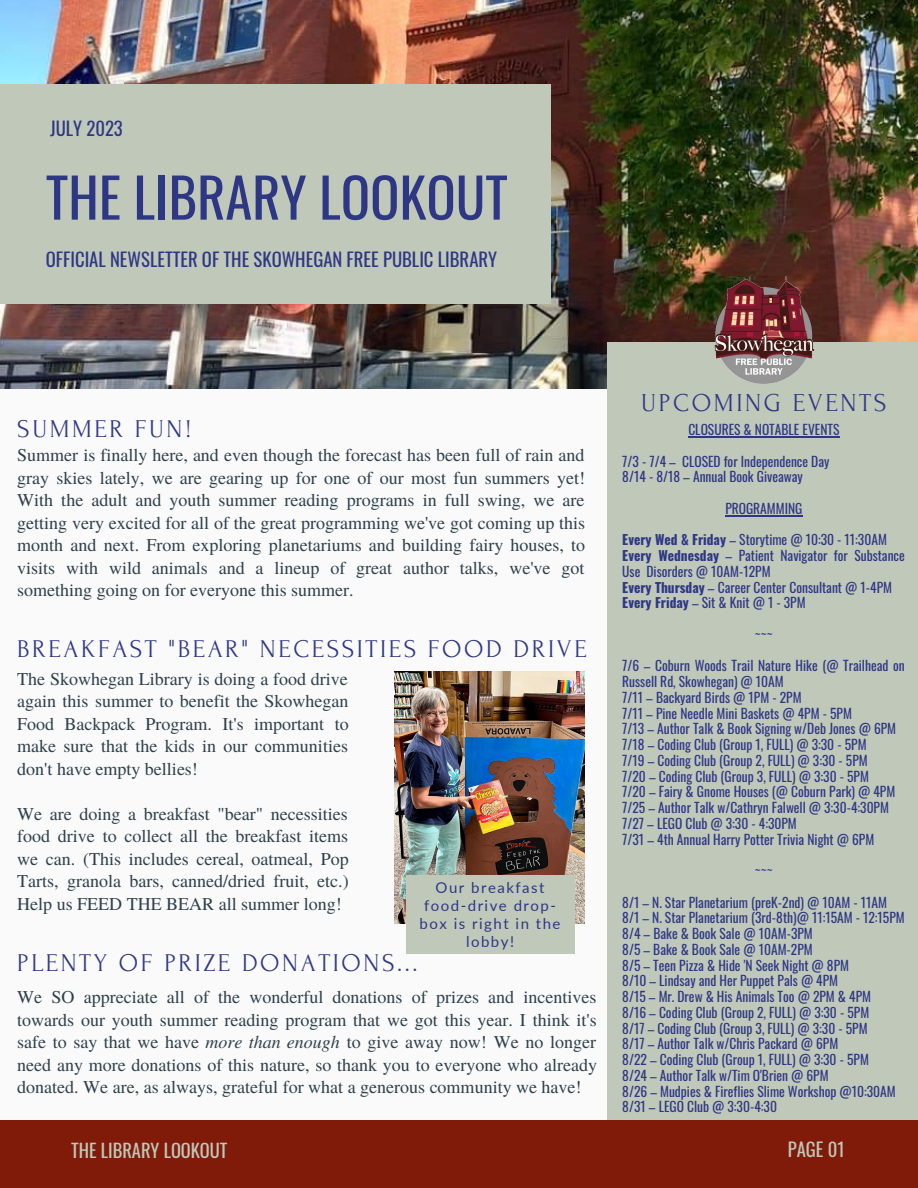
<style>
.page{position:relative;width:918px;height:1188px;background:#fafafa}
.page>*{position:absolute;margin:0;border:0;box-sizing:border-box;transform-origin:0 0}
.t1{font:54.45px "Oswald";color:#2e3784}
.t2{font:25.8px "Forum";letter-spacing:.1em;color:#2e3784}
.t3{font:25.5px "Forum";letter-spacing:.1em;color:#2e3784}
.t4{font:18.75px "Oswald";color:#c0c8ba}
.t5{font:18.6px "Oswald";color:#2e3784}
.t6{font:18.45px "Oswald";color:#c0c8ba}
.t7{font:18px/22.5px "Te X Gyre Termes";color:#2e404b;text-align:justify}
.t8{font:15px/18px "Lato";letter-spacing:.1em;color:#2e3784;text-align:center}
.t9{font:13.5px/15.8px "Oswald";color:#2e3784}
.s1{font-style:italic}
.s2{font-weight:700}
</style>
<div class="page">
<img style="left:0;top:0;width:918px;height:389px">
<div style="left:608px;top:342px;width:310px;height:846px;background:#c0c8ba"></div>
<div style="left:0;top:84px;width:550px;height:219px;background:#c0c8ba"></div>
<img style="left:711px;top:277px;width:107px;height:106px">
<div style="left:0;top:1120px;width:918px;height:68px;background:#801b09"></div>
<img style="left:395px;top:671px;width:190px;height:252px">
<div style="left:406px;top:876px;width:169px;height:78px;background:#c0c8ba"></div>
<hr style="left:688px;top:436px;width:151px;height:1px;background:#2e3784">
<hr style="left:725px;top:515px;width:77px;height:1px;background:#2e3784">
<p class="t5" style="left:50px;top:114px;width:74px">JULY 2023</p>
<p class="t1" style="left:46px;top:155px;width:464px">THE LIBRARY LOOKOUT</p>
<p class="t5" style="left:46px;top:245px;width:453px">OFFICIAL NEWSLETTER OF THE SKOWHEGAN FREE PUBLIC LIBRARY</p>
<p class="t3" style="left:17px;top:415px;width:176px">SUMMER FUN!</p>
<p class="t7" style="left:17px;top:443px;width:570px">Summer is finally here, and even though the forecast has been full of rain and gray skies lately, we are gearing up for one of our most fun summers yet!<br>With the adult and youth summer reading programs in full swing, we are getting very excited for all of the great programming we've got coming up this month and next. From exploring planetariums and building fairy houses, to visits with wild animals and a lineup of great author talks, we've got something going on for everyone this summer.</p>
<p class="t3" style="left:17px;top:635px;width:571px">BREAKFAST "BEAR" NECESSITIES FOOD DRIVE</p>
<p class="t7" style="left:17px;top:666px;width:333px">The Skowhegan Library is doing a food drive again this summer to benefit the Skowhegan Food Backpack Program. It's important to make sure that the kids in our communities don't have empty bellies!</p>
<p class="t7" style="left:17px;top:801px;width:333px">We are doing a breakfast "bear" necessities food drive to collect all the breakfast items we can. (This includes cereal, oatmeal, Pop Tarts, granola bars, canned/dried fruit, etc.)<br>Help us FEED THE BEAR all summer long!</p>
<p class="t8" style="left:420px;top:879px;width:143px">Our breakfast food-drive drop&shy;box is right in the lobby!</p>
<p class="t3" style="left:17px;top:949px;width:402px">PLENTY OF PRIZE DONATIONS...</p>
<p class="t7" style="left:17px;top:985px;width:581px">We SO appreciate all of the wonderful donations of prizes and incentives towards our youth summer reading program that we got this year. I think it's safe to say that we have <span class="s1">more than enough</span> to give away now! We no longer need any more donations of this nature, so thank you to everyone who already donated. We are, as always, grateful for what a generous community we have!</p>
<p class="t2" style="left:641px;top:389px;width:247px">UPCOMING EVENTS</p>
<p class="t9" style="left:688px;top:421px;width:153px">CLOSURES &amp; NOTABLE EVENTS</p>
<p class="t9" style="left:622px;top:453px;width:209px">7/3 - 7/4 – CLOSED for Independence Day</p>
<p class="t9" style="left:622px;top:468px;width:182px">8/14 - 8/18 – Annual Book Giveaway</p>
<p class="t9" style="left:725px;top:500px;width:79px">PROGRAMMING</p>
<p class="t9" style="left:622px;top:531px;width:266px"><span class="s2">Every Wed &amp; Friday</span> – Storytime @ 10:30 - 11:30AM</p>
<p class="t9" style="left:622px;top:547px;width:284px"><span class="s2">Every Wednesday</span> – Patient Navigator for Substance<br>Use Disorders @ 10AM-12PM</p>
<p class="t9" style="left:622px;top:579px;width:271px"><span class="s2">Every Thursday</span> – Career Center Consultant @ 1-4PM</p>
<p class="t9" style="left:622px;top:594px;width:185px"><span class="s2">Every Friday</span> – Sit &amp; Knit @ 1 - 3PM</p>
<p class="t9" style="left:755px;top:626px;width:20px">~~~</p>
<p class="t9" style="left:622px;top:657px;width:284px">7/6 – Coburn Woods Trail Nature Hike (@ Trailhead on<br>Russell Rd, Skowhegan) @ 10AM</p>
<p class="t9" style="left:622px;top:689px;width:181px">7/11 – Backyard Birds @ 1PM - 2PM</p>
<p class="t9" style="left:622px;top:705px;width:231px">7/11 – Pine Needle Mini Baskets @ 4PM - 5PM</p>
<p class="t9" style="left:622px;top:720px;width:275px">7/13 – Author Talk &amp; Book Signing w/Deb Jones @ 6PM</p>
<p class="t9" style="left:622px;top:736px;width:246px">7/18 – Coding Club (Group 1, FULL) @ 3:30 - 5PM</p>
<p class="t9" style="left:622px;top:752px;width:247px">7/19 – Coding Club (Group 2, FULL) @ 3:30 - 5PM</p>
<p class="t9" style="left:622px;top:768px;width:248px">7/20 – Coding Club (Group 3, FULL) @ 3:30 - 5PM</p>
<p class="t9" style="left:622px;top:783px;width:275px">7/20 – Fairy &amp; Gnome Houses (@ Coburn Park) @ 4PM</p>
<p class="t9" style="left:622px;top:799px;width:268px">7/25 – Author Talk w/Cathryn Falwell @ 3:30-4:30PM</p>
<p class="t9" style="left:622px;top:815px;width:176px">7/27 – LEGO Club @ 3:30 - 4:30PM</p>
<p class="t9" style="left:622px;top:831px;width:253px">7/31 – 4th Annual Harry Potter Trivia Night @ 6PM</p>
<p class="t9" style="left:755px;top:862px;width:20px">~~~</p>
<p class="t9" style="left:622px;top:894px;width:266px">8/1 – N. Star Planetarium (preK-2nd) @ 10AM - 11AM</p>
<p class="t9" style="left:622px;top:909px;width:284px">8/1 – N. Star Planetarium (3rd-8th)@ 11:15AM - 12:15PM</p>
<p class="t9" style="left:622px;top:925px;width:192px">8/4 – Bake &amp; Book Sale @ 10AM-3PM</p>
<p class="t9" style="left:622px;top:941px;width:192px">8/5 – Bake &amp; Book Sale @ 10AM-2PM</p>
<p class="t9" style="left:622px;top:957px;width:228px">8/5 – Teen Pizza &amp; Hide 'N Seek Night @ 8PM</p>
<p class="t9" style="left:622px;top:972px;width:217px">8/10 – Lindsay and Her Puppet Pals @ 4PM</p>
<p class="t9" style="left:622px;top:988px;width:250px">8/15 – Mr. Drew &amp; His Animals Too @ 2PM &amp; 4PM</p>
<p class="t9" style="left:622px;top:1004px;width:248px">8/16 – Coding Club (Group 2, FULL) @ 3:30 - 5PM</p>
<p class="t9" style="left:622px;top:1020px;width:247px">8/17 – Coding Club (Group 3, FULL) @ 3:30 - 5PM</p>
<p class="t9" style="left:622px;top:1035px;width:217px">8/17 – Author Talk w/Chris Packard @ 6PM</p>
<p class="t9" style="left:622px;top:1051px;width:248px">8/22 – Coding Club (Group 1, FULL) @ 3:30 - 5PM</p>
<p class="t9" style="left:622px;top:1067px;width:208px">8/24 – Author Talk w/Tim O'Brien @ 6PM</p>
<p class="t9" style="left:622px;top:1083px;width:275px">8/26 – Mudpies &amp; Fireflies Slime Workshop @10:30AM</p>
<p class="t9" style="left:622px;top:1098px;width:156px">8/31 – LEGO Club @ 3:30-4:30</p>
<p class="t6" style="left:71px;top:1136px;width:158px">THE LIBRARY LOOKOUT</p>
<p class="t4" style="left:788px;top:1135px;width:59px">PAGE 01</p>
</div>
